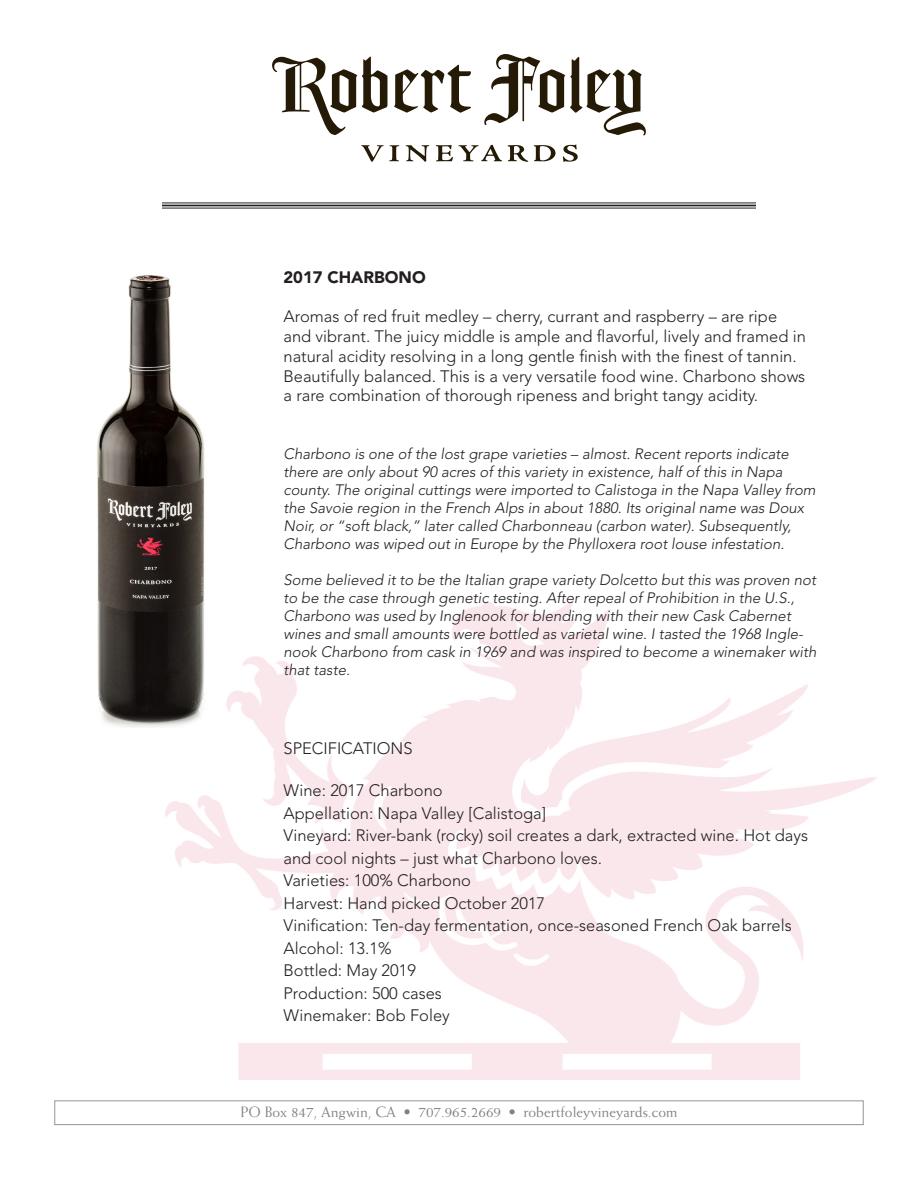
<style>
.page{position:relative;width:918px;height:1188px;background:#fff}
.page>*{position:absolute;margin:0;border:0;box-sizing:border-box;transform-origin:0 0}
.t1{font:300 16.5px/19.8px "Avenir";color:#231f20}
.t2{font:900 16.5px "Avenir";color:#231f20}
.t3{font:italic 300 15px/18px "Avenir";color:#231f20}
.t4{font:15px "Weiss";color:#808285}
</style>
<div class="page">
<img style="left:165px;top:598px;width:711px;height:482px">
<svg style="left:272px;top:57px;width:115px;height:78px"></svg>
<svg style="left:394px;top:65px;width:77px;height:48px"></svg>
<svg style="left:361px;top:145px;width:38px;height:17px"></svg>
<svg style="left:406px;top:145px;width:23px;height:17px"></svg>
<svg style="left:436px;top:145px;width:17px;height:16px"></svg>
<svg style="left:459px;top:145px;width:43px;height:16px"></svg>
<svg style="left:508px;top:145px;width:20px;height:17px"></svg>
<svg style="left:534px;top:145px;width:22px;height:16px"></svg>
<svg style="left:563px;top:145px;width:15px;height:17px"></svg>
<svg style="left:484px;top:54px;width:162px;height:81px"></svg>
<img style="left:97px;top:275px;width:120px;height:452px">
<hr style="left:162px;top:203px;width:594px;height:1px;background:#231f20">
<hr style="left:162px;top:205px;width:594px;height:1px;background:#231f20">
<hr style="left:162px;top:208px;width:594px;height:1px;background:#231f20">
<div style="left:54px;top:1100px;width:810px;height:25px;border:1px solid #939598"></div>
<p class="t2" style="left:284px;top:267px;width:144px">2017 CHARBONO</p>
<p class="t1" style="left:284px;top:307px;width:524px">Aromas of red fruit medley – cherry, currant and raspberry – are ripe and vibrant. The juicy middle is ample and flavorful, lively and framed in natural acidity resolving in a long gentle finish with the finest of tannin.<br>Beautifully balanced. This is a very versatile food wine. Charbono shows a rare combination of thorough ripeness and bright tangy acidity.</p>
<p class="t3" style="left:284px;top:445px;width:534px">Charbono is one of the lost grape varieties – almost. Recent reports indicate there are only about 90 acres of this variety in existence, half of this in Napa county. The original cuttings were imported to Calistoga in the Napa Valley from the Savoie region in the French Alps in about 1880. Its original name was Doux Noir, or “soft black,” later called Charbonneau (carbon water). Subsequently, Charbono was wiped out in Europe by the Phylloxera root louse infestation.</p>
<p class="t3" style="left:284px;top:571px;width:534px">Some believed it to be the Italian grape variety Dolcetto but this was proven not to be the case through genetic testing. After repeal of Prohibition in the U.S., Charbono was used by Inglenook for blending with their new Cask Cabernet wines and small amounts were bottled as varietal wine. I tasted the 1968 Ingle&shy;nook Charbono from cask in 1969 and was inspired to become a winemaker with that taste.</p>
<p class="t1" style="left:284px;top:739px;width:131px">SPECIFICATIONS</p>
<p class="t1" style="left:284px;top:781px;width:161px">Wine: 2017 Charbono</p>
<p class="t1" style="left:284px;top:803px;width:264px">Appellation: Napa Valley [Calistoga]</p>
<p class="t1" style="left:284px;top:824px;width:526px;line-height:22.5px">Vineyard: River-bank (rocky) soil creates a dark, extracted wine. Hot days and cool nights – just what Charbono loves.</p>
<p class="t1" style="left:284px;top:871px;width:189px">Varieties: 100% Charbono</p>
<p class="t1" style="left:284px;top:893px;width:263px">Harvest: Hand picked October 2017</p>
<p class="t1" style="left:284px;top:916px;width:510px">Vinification: Ten-day fermentation, once-seasoned French Oak barrels</p>
<p class="t1" style="left:284px;top:938px;width:109px">Alcohol: 13.1%</p>
<p class="t1" style="left:284px;top:959px;width:160px;line-height:22.5px">Bottled: May 2019<br>Production: 500 cases</p>
<p class="t1" style="left:284px;top:1006px;width:168px">Winemaker: Bob Foley</p>
<p class="t4" style="left:240px;top:1103px;width:439px">PO Box 847, Angwin, CA • 707.965.2669 • robertfoleyvineyards.com</p>
</div>
